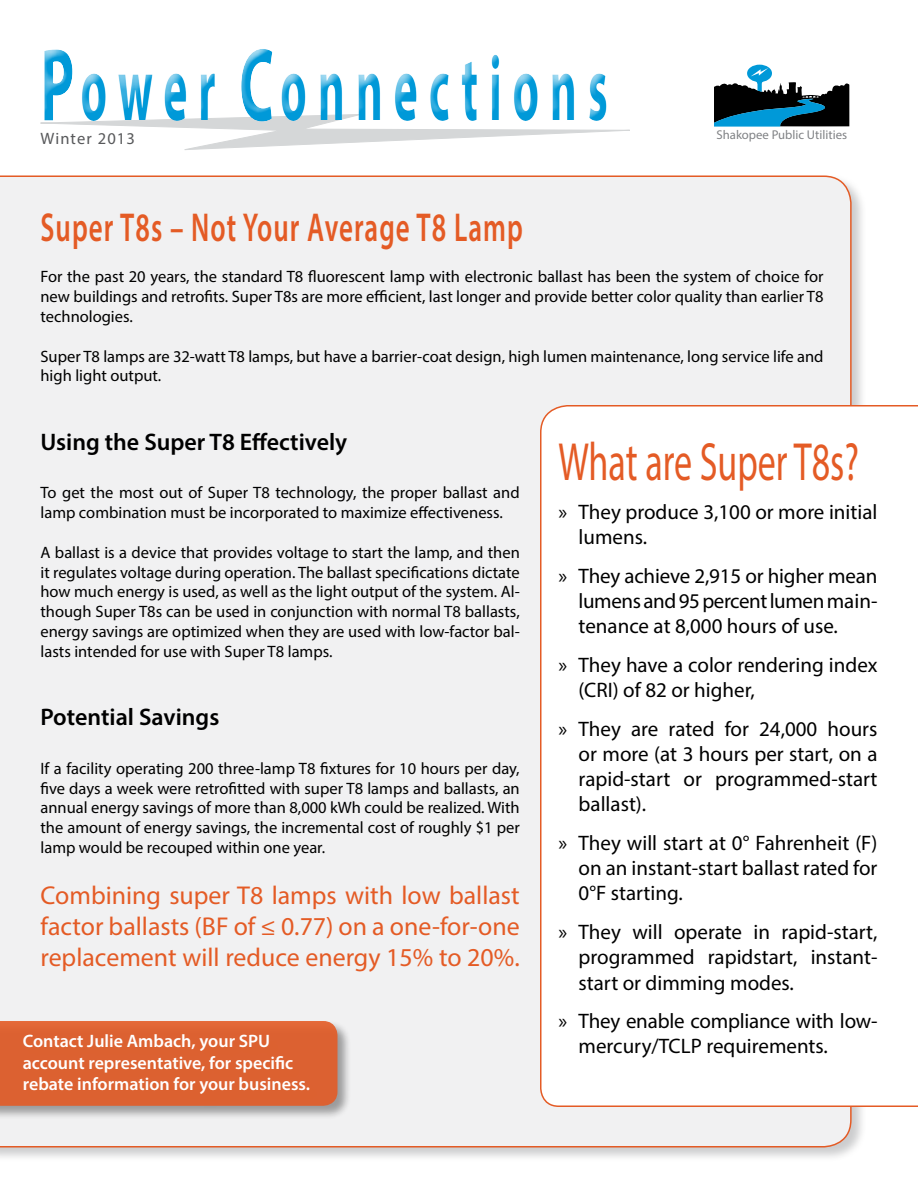
<style>
.page{position:relative;width:918px;height:1188px;background:#fff}
.page>*{position:absolute;margin:0;border:0;box-sizing:border-box;transform-origin:0 0}
.t1{font:700 93px "Myriad Pro";letter-spacing:.23em;color:#0099d8;scale:.5 1}
.t2{font:54px "Myriad Pro";color:#e45b25;scale:.67 1}
.t3{font:600 40.5px "Myriad Pro";letter-spacing:.04em;color:#e45b25;scale:.67 1}
.t4{font:600 33.75px "Myriad Pro";color:#e45b25;scale:.8 1}
.t5{font:25.8px/31px "Myriad Pro";color:#e45b25;text-align:justify}
.t6{font:600 24px "Myriad Pro";color:#000}
.t7{font:21px/25.2px "Myriad Pro";color:#000;text-align:justify}
.t8{font:600 18px/21.6px "Myriad Pro";color:#fff}
.t9{font:16.5px/19.8px "Myriad Pro";color:#000;text-align:justify}
.t10{font:16.5px "Myriad Pro";letter-spacing:.07em;color:#58595b}
.t11{font:12.75px "Myriad Pro";color:#808285}
.s1{font-size:104.7px}
</style>
<div class="page">
<svg style="left:184px;top:129px;width:446px;height:21px"></svg>
<div style="left:747px;top:65px;width:25px;height:17px;background:#0099d8;border-radius:50%"></div>
<svg style="left:714px;top:68px;width:136px;height:59px"></svg>
<div style="left:33px;top:42px;width:587px;height:93px;background:#fff"></div>
<div style="left:0;top:174px;width:866px;height:989px;background:#808285;opacity:.4"></div>
<div style="left:0;top:175px;width:852px;height:973px;background:#f1f1f2"></div>
<svg style="left:539px;top:404px;width:379px;height:704px"></svg>
<div style="left:0;top:1020px;width:352px;height:100px;background:#000;opacity:.4"></div>
<div style="left:0;top:1020px;width:338px;height:87px;background:#dc6131"></div>
<h1 class="t1" style="left:40px;top:29px;width:1137px"><span class="s1">P</span>ower <span class="s1">C</span>onnections</h1>
<p class="t10" style="left:40px;top:128px;width:96px">Winter 2013</p>
<p class="t11" style="left:716px;top:127px;width:132px">Shakopee Public Utilities</p>
<h3 class="t3" style="left:40px;top:201px;width:722px">Super T8s – Not Your Average T8 Lamp</h3>
<p class="t9" style="left:40px;top:267px;width:785px">For the past 20 years, the standard T8 fluorescent lamp with electronic ballast has been the system of choice for new buildings and retrofits. Super T8s are more efficient, last longer and provide better color quality than earlier T8 technologies.</p>
<p class="t9" style="left:40px;top:346px;width:785px">Super T8 lamps are 32-watt T8 lamps, but have a barrier-coat design, high lumen maintenance, long service life and high light output.</p>
<h3 class="t4" style="left:27px;top:208px;width:278px">Demand Explained</h3>
<h3 class="t6" style="left:40px;top:426px;width:308px">Using the Super T8 Effectively</h3>
<p class="t9" style="left:40px;top:483px;width:481px">To get the most out of Super T8 technology, the proper ballast and lamp combination must be incorporated to maximize effectiveness.</p>
<p class="t9" style="left:40px;top:542px;width:481px">A ballast is a device that provides voltage to start the lamp, and then it regulates voltage during operation. The ballast specifications dictate how much energy is used, as well as the light output of the system. Al&shy;though Super T8s can be used in conjunction with normal T8 ballasts, energy savings are optimized when they are used with low-factor bal&shy;lasts intended for use with Super T8 lamps.</p>
<h3 class="t6" style="left:40px;top:702px;width:180px">Potential Savings</h3>
<p class="t9" style="left:40px;top:758px;width:481px">If a facility operating 200 three-lamp T8 fixtures for 10 hours per day, five days a week were retrofitted with super T8 lamps and ballasts, an annual energy savings of more than 8,000 kWh could be realized. With the amount of energy savings, the incremental cost of roughly $1 per lamp would be recouped within one year.</p>
<h3 class="t5" style="left:40px;top:879px;width:481px">Combining super T8 lamps with low ballast factor ballasts (BF of ≤ 0.77) on a one-for-one replacement will reduce energy 15% to 20%.</h3>
<p class="t8" style="left:23px;top:1030px;width:289px">Contact Julie Ambach, your SPU account representative, for specific rebate information for your business.</p>
<h2 class="t2" style="left:558px;top:429px;width:450px">What are Super T8s?</h2>
<p class="t7" style="left:579px;top:499px;width:300px;text-indent:-20px">» They produce 3,100 or more initial lumens.</p>
<p class="t7" style="left:579px;top:563px;width:300px;text-indent:-20px">» They achieve 2,915 or higher mean lumens and 95 percent lumen main&shy;tenance at 8,000 hours of use.</p>
<p class="t7" style="left:579px;top:652px;width:300px;text-indent:-20px">» They have a color rendering index (CRI) of 82 or higher,</p>
<p class="t7" style="left:579px;top:716px;width:300px;text-indent:-20px">» They are rated for 24,000 hours or more (at 3 hours per start, on a rapid-start or programmed-start ballast).</p>
<p class="t7" style="left:579px;top:830px;width:300px;text-indent:-20px">» They will start at 0° Fahrenheit (F) on an instant-start ballast rated for 0°F starting.</p>
<p class="t7" style="left:579px;top:919px;width:300px;text-indent:-20px">» They will operate in rapid-start, programmed rapidstart, instant&shy;start or dimming modes.</p>
<p class="t7" style="left:579px;top:1008px;width:300px;text-indent:-20px">» They enable compliance with low&shy;mercury/TCLP requirements.</p>
</div>
